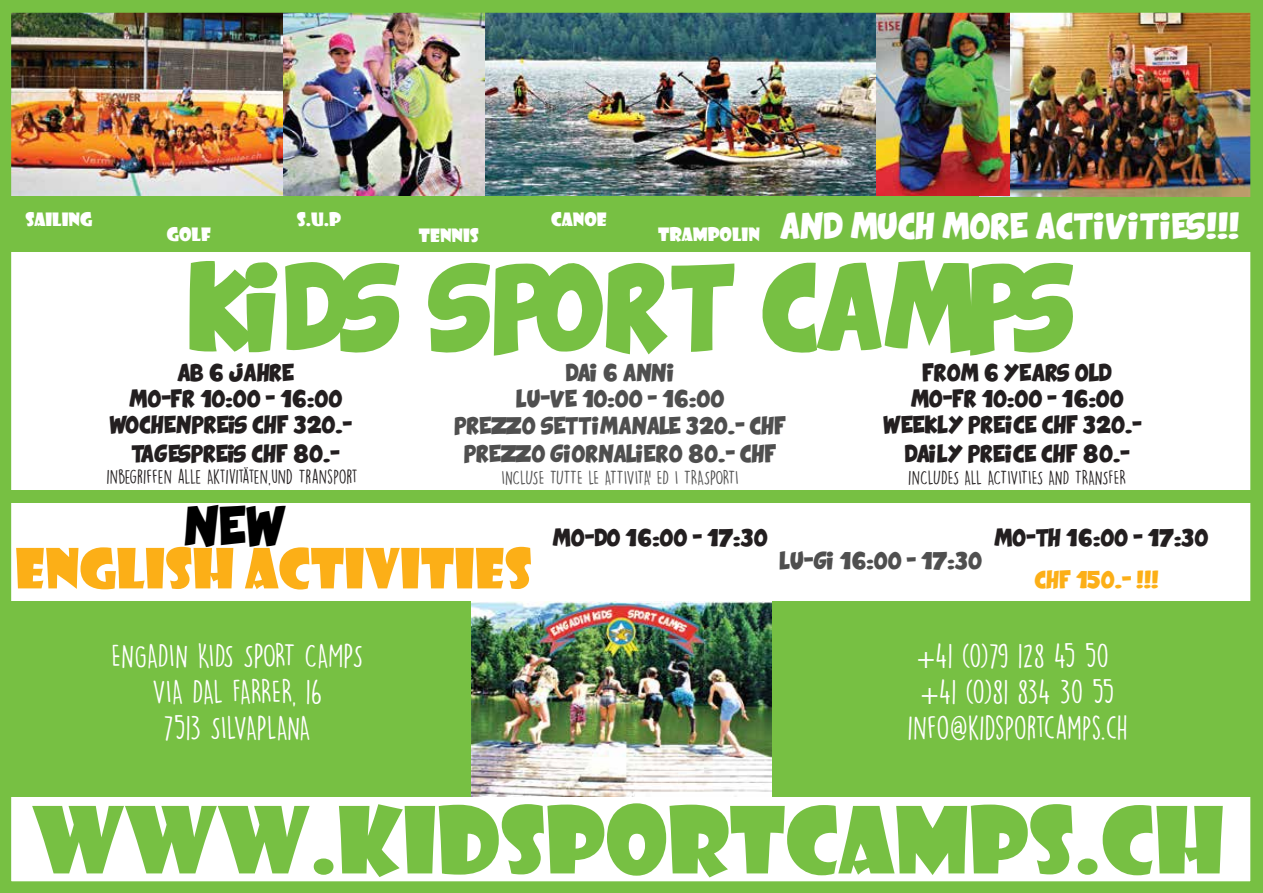
<style>
.page{position:relative;width:1263px;height:893px;background:#fff}
.page>*{position:absolute;margin:0;border:0;box-sizing:border-box;transform-origin:0 0}
.t1{font:90px "Showcard Gothic";color:#77c043}
.t2{font:60px "Comix Loud";letter-spacing:-.06em;color:#77c043}
.t3{font:54px "Showcard Gothic";color:#fcaf17}
.t4{font:30px/36px "DK Lemon Yellow Sun";color:#fff;text-align:center}
.t5{font:30px/36px "DK Lemon Yellow Sun";letter-spacing:-.02em;color:#fff;text-align:center}
.t6{font:27px "Comix Loud";color:#000}
.t7{font:18px "DK Lemon Yellow Sun";color:#231f20}
.t8{font:18px "Showcard Gothic";color:#fff}
.t9{font:18px "DK Lemon Yellow Sun";letter-spacing:-.04em;color:#4f4f4f}
.t10{font:18px "Comix Loud";color:#fff}
.t11{font:12px "Comix Loud";color:#231f20}
.t12{font:12px "Comix Loud";color:#4f4f4f}
.t13{font:12px "Comix Loud";color:#fcaf17}
.s1{font-family:"Myriad Pro"}
</style>
<div class="page">
<img style="left:0;top:0;width:1263px;height:893px">
<h3 class="t8" style="left:25px;top:208px;width:69px">SAILING</h3>
<h3 class="t8" style="left:297px;top:208px;width:46px">S.U.P</h3>
<h3 class="t8" style="left:551px;top:207px;width:57px">CANOE</h3>
<h3 class="t8" style="left:167px;top:223px;width:46px">GOLF</h3>
<h3 class="t8" style="left:419px;top:223px;width:62px">TENNIS</h3>
<h3 class="t8" style="left:658px;top:222px;width:103px">TRAMPOLIN</h3>
<h3 class="t10" style="left:780px;top:218px;width:461px">AND MUCH MORE ACTIVITIES!!!</h3>
<h2 class="t2" style="left:188px;top:278px;width:889px">KIDS SPORT CAMPS</h2>
<p class="t11" style="left:177px;top:367px;width:119px">AB 6 JAHRE</p>
<p class="t12" style="left:566px;top:366px;width:111px">DAI 6 ANNI</p>
<p class="t11" style="left:922px;top:367px;width:191px">FROM 6 YEARS OLD</p>
<p class="t11" style="left:129px;top:393px;width:215px">MO-FR 10:00 - 16:00</p>
<p class="t11" style="left:110px;top:419px;width:244px">WOCHENPREIS CHF 320.-</p>
<p class="t11" style="left:131px;top:448px;width:210px">TAGESPREIS CHF 80.-</p>
<p class="t12" style="left:516px;top:393px;width:210px">LU-VE 10:00 - 16:00</p>
<p class="t12" style="left:455px;top:419px;width:333px">PREZZO SETTIMANALE 320.- CHF</p>
<p class="t12" style="left:464px;top:448px;width:313px">PREZZO GIORNALIERO 80.- CHF</p>
<p class="t11" style="left:911px;top:393px;width:215px">MO-FR 10:00 - 16:00</p>
<p class="t11" style="left:883px;top:419px;width:260px">WEEKLY PREICE CHF 320.-</p>
<p class="t11" style="left:905px;top:448px;width:226px">DAILY PREICE CHF 80.-</p>
<h3 class="t7" style="left:106px;top:466px;width:253px">INBEGRIFFEN ALLE AKTIVITÄTEN,UND TRANSPORT</h3>
<h3 class="t9" style="left:501px;top:466px;width:239px">INCLUSE TUTTE LE ATTIVITA’ ED I TRASPORTI</h3>
<h3 class="t7" style="left:908px;top:466px;width:220px">INCLUDES ALL ACTIVITIES AND TRANSFER</h3>
<h3 class="t6" style="left:184px;top:513px;width:104px">NEW</h3>
<h3 class="t3" style="left:15px;top:532px;width:518px">ENGLISH ACTIVITIES</h3>
<p class="t11" style="left:553px;top:532px;width:217px">MO-DO 16:00 - 17:30</p>
<p class="t12" style="left:779px;top:555px;width:204px">LU-GI 16:00 - 17:30</p>
<p class="t11" style="left:994px;top:532px;width:216px">MO-TH 16:00 - 17:30</p>
<p class="t13" style="left:1034px;top:574px;width:125px">CHF 150.- !!!</p>
<h3 class="t5" style="left:111px;top:637px;width:253px">ENGADIN KIDS SPORT CAMPS<br>VIA DAL FARRER, 16<br>7513 SILVAPLANA</h3>
<h3 class="t4" style="left:907px;top:637px;width:222px"><span class="s1">+</span>41 (0)79 128 45 50 <span class="s1">+</span>41 (0)81 834 30 55<br>INFO@KIDSPORTCAMPS.CH</h3>
<h1 class="t1" style="left:32px;top:780px;width:1194px">WWW.KIDSPORTCAMPS.CH</h1>
</div>
